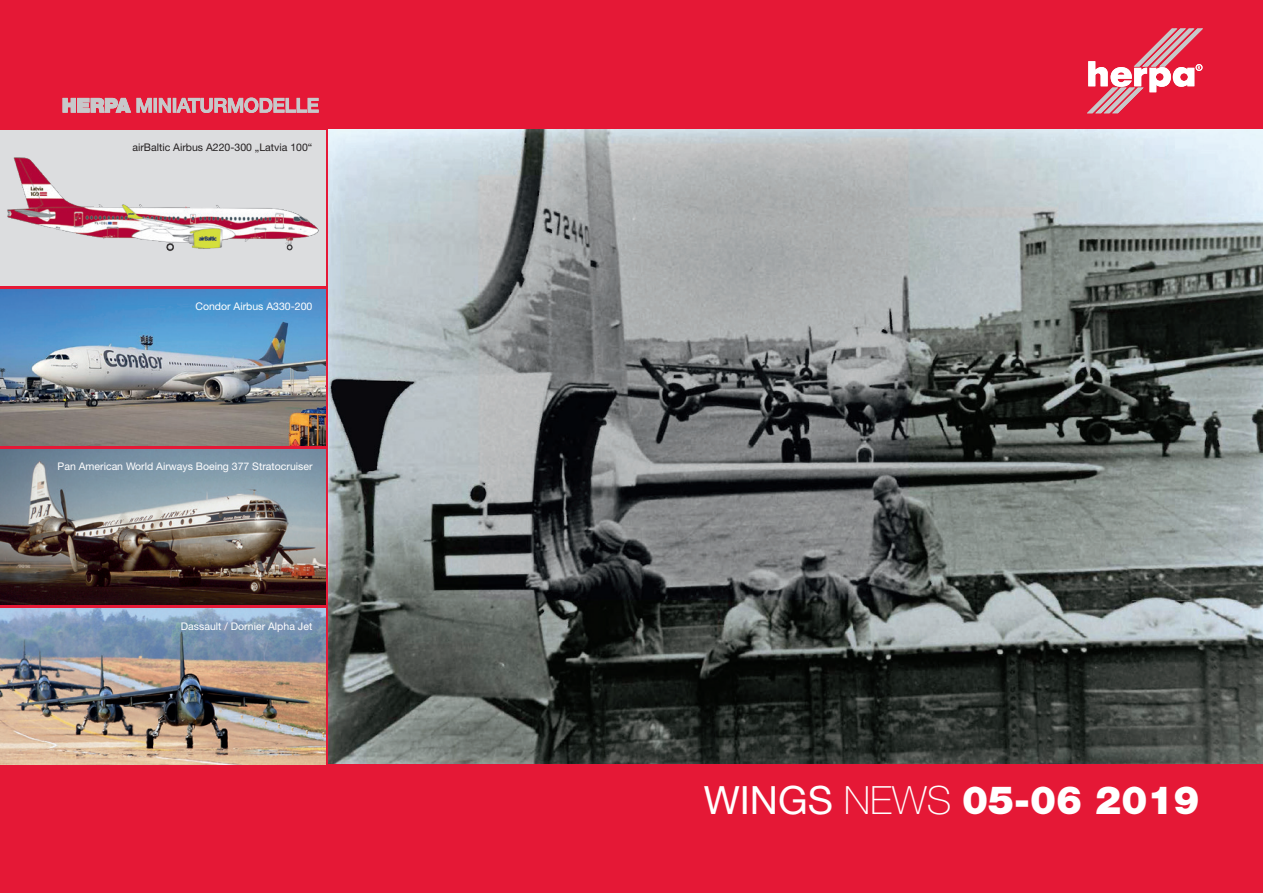
<style>
.page{position:relative;width:1263px;height:893px;background:#fff}
.page>*{position:absolute;margin:0;border:0;box-sizing:border-box;transform-origin:0 0}
.t1{font:900 39px "Helvetica Neue";color:#fff}
.t2{font:10.5px "Helvetica Neue";color:#fff}
.t3{font:10.5px "Helvetica Neue";color:#231f20}
.s1{font-weight:400}
.s2{font-weight:100}
</style>
<div class="page">
<div style="left:0;top:763px;width:1263px;height:130px;background:#e51836"></div>
<svg style="left:0;top:131px;width:331px;height:694px;background:#e1233f"></svg>
<div style="left:0;top:0;width:1263px;height:131px;background:#e51836"></div>
<svg style="left:1086px;top:28px;width:117px;height:86px;background:#e4586d"></svg>
<svg style="left:62px;top:97px;width:257px;height:16px;background:#d18793"></svg>
<img style="left:0;top:609px;width:325px;height:156px">
<img style="left:0;top:289px;width:325px;height:156px">
<div style="left:0;top:130px;width:325px;height:155px;background:#dcdddf"></div>
<img style="left:7px;top:157px;width:312px;height:94px">
<img style="left:0;top:449px;width:325px;height:156px">
<img style="left:328px;top:130px;width:935px;height:633px">
<p class="t3" style="left:132px;top:141px;width:181px">airBaltic Airbus A220-300 „Latvia 100“</p>
<p class="t2" style="left:195px;top:300px;width:118px">Condor Airbus A330-200</p>
<p class="t2" style="left:58px;top:460px;width:256px">Pan American World Airways Boeing 377 Stratocruiser</p>
<p class="t2" style="left:181px;top:620px;width:133px">Dassault / Dornier Alpha Jet</p>
<h1 class="t1" style="left:704px;top:777px;width:497px"><span class="s1">WINGS</span> <span class="s2">NEWS</span> 05-06 2019</h1>
</div>
